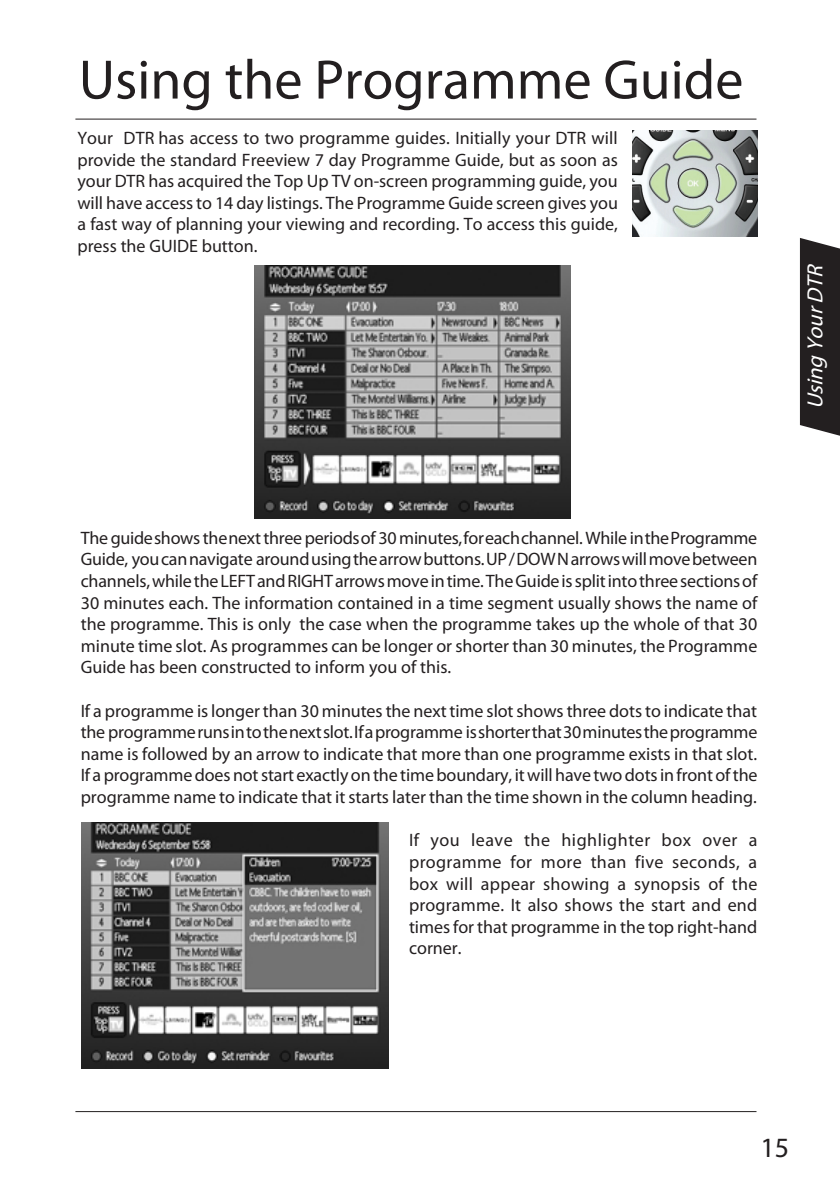
<style>
.page{position:relative;width:840px;height:1191px;background:#fff}
.page>*{position:absolute;margin:0;border:0;box-sizing:border-box;transform-origin:0 0}
.t1{font:56px "Myriad Pro";color:#231f20}
.t2{font:28px "Myriad Pro";color:#231f20}
.t3{font:italic 22px "Myriad Pro";color:#fff}
.t4{font:18px/21.6px "Myriad Pro";color:#231f20;text-align:justify}
</style>
<div class="page">
<img style="left:254px;top:266px;width:316px;height:253px">
<img style="left:632px;top:130px;width:124px;height:107px">
<img style="left:82px;top:822px;width:306px;height:246px">
<hr style="left:75px;top:1111px;width:681px;height:1px;background:#231f20">
<hr style="left:75px;top:119px;width:681px;height:1px;background:#231f20">
<svg style="left:799px;top:238px;width:40px;height:198px;background:#333031"></svg>
<p class="t1" style="left:79px;top:45px;width:665px">Using the Programme Guide</p>
<p class="t4" style="left:77px;top:127px;width:541px">Your DTR has access to two programme guides. Initially your DTR will provide the standard Freeview 7 day Programme Guide, but as soon as your DTR has acquired the Top Up TV on-screen programming guide, you will have access to 14 day listings. The Programme Guide screen gives you a fast way of planning your viewing and recording. To access this guide, press the GUIDE button.</p>
<p class="t3" style="left:801px;top:409px;width:151px;rotate:-90deg">UsingYourDTR</p>
<p class="t4" style="left:81px;top:526px;width:678px">The guide shows the next three periods of 30 minutes, for each channel. While in the Programme Guide, you can navigate around using the arrow buttons. UP / DOW N arrows will move between channels, while the LEFT and RIGHT arrows move in time. The Guide is split into three sections of 30 minutes each. The information contained in a time segment usually shows the name of the programme. This is only the case when the programme takes up the whole of that 30 minute time slot. As programmes can be longer or shorter than 30 minutes, the Programme Guide has been constructed to inform you of this.</p>
<p class="t4" style="left:81px;top:699px;width:678px">If a programme is longer than 30 minutes the next time slot shows three dots to indicate that the programme runs in to the next slot. If a programme is shorter that 30 minutes the programme name is followed by an arrow to indicate that more than one programme exists in that slot.<br>If a programme does not start exactly on the time boundary, it will have two dots in front of the programme name to indicate that it starts later than the time shown in the column heading.</p>
<p class="t4" style="left:409px;top:829px;width:349px">If you leave the highlighter box over a programme for more than five seconds, a box will appear showing a synopsis of the programme. It also shows the start and end times for that programme in the top right-hand corner.</p>
<p class="t2" style="left:760px;top:1130px;width:30px">15</p>
</div>
